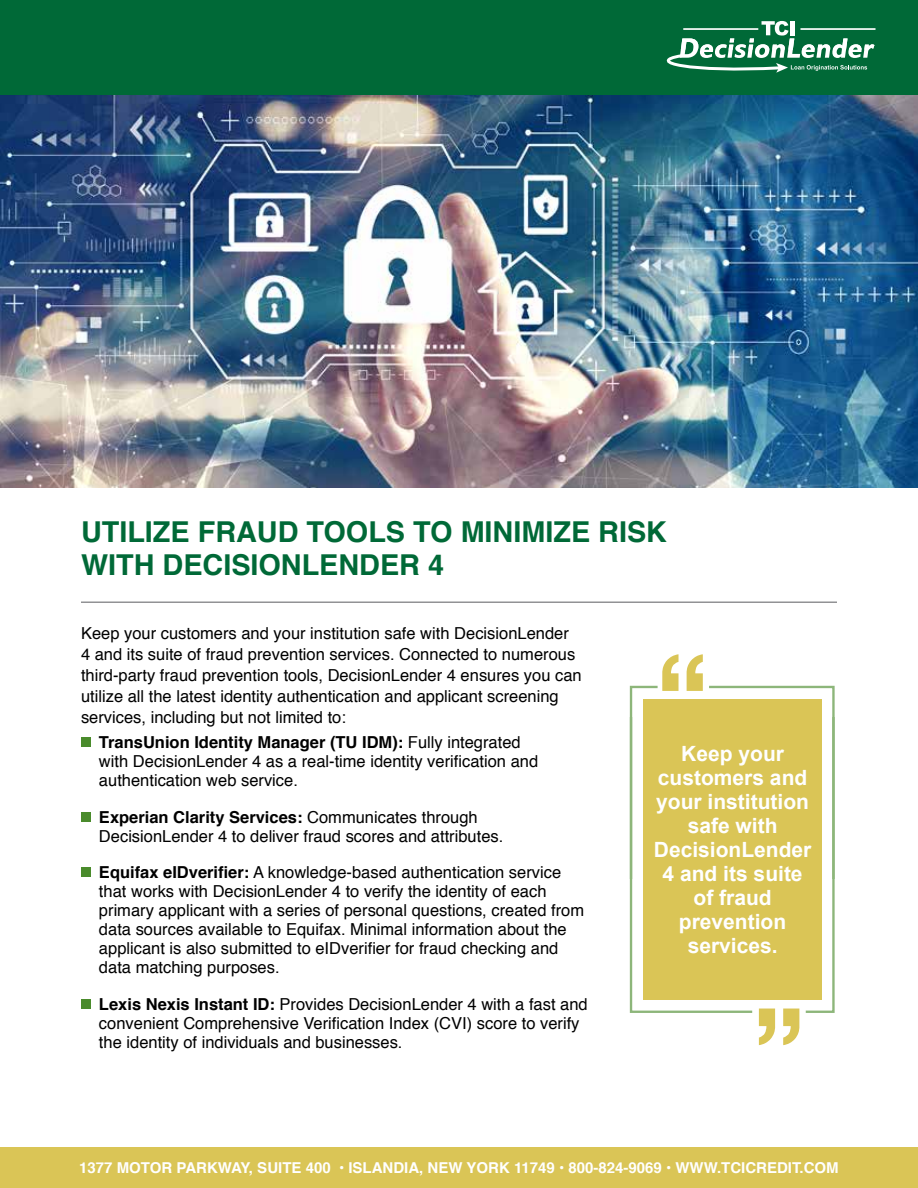
<style>
.page{position:relative;width:918px;height:1188px;background:#fff}
.page>*{position:absolute;margin:0;border:0;box-sizing:border-box;transform-origin:0 0}
.t1{font:700 28.8px/33.2px "Helvetica";color:#006937}
.t2{font:700 21px/24px "Arial";color:#fff;text-align:center}
.t3{font:16.5px/18.9px "Helvetica";color:#000}
.t4{font:700 15px "Helvetica";color:#fff}
.s1{font-weight:700}
</style>
<div class="page">
<img style="left:0;top:94px;width:918px;height:393px">
<div style="left:0;top:0;width:918px;height:94px;background:#006937"></div>
<div style="left:0;top:1147px;width:918px;height:41px;background:#dac556"></div>
<svg style="left:666px;top:21px;width:208px;height:52px"></svg>
<hr style="left:790px;top:21px;width:4px;height:14px;background:#fff">
<hr style="left:683px;top:28px;width:75px;height:2px;background:#fff">
<hr style="left:800px;top:28px;width:76px;height:2px;background:#fff">
<hr style="left:81px;top:602px;width:756px;height:1px;background:#6d6e71">
<div style="left:81px;top:738px;width:9px;height:9px;background:#4a8b2c"></div>
<div style="left:81px;top:812px;width:9px;height:9px;background:#4a8b2c"></div>
<div style="left:81px;top:868px;width:9px;height:9px;background:#4a8b2c"></div>
<div style="left:81px;top:999px;width:9px;height:9px;background:#4a8b2c"></div>
<svg style="left:629px;top:654px;width:206px;height:391px"></svg>
<div style="left:643px;top:699px;width:179px;height:180px;background:#dac556"></div>
<h1 class="t1" style="left:81px;top:515px;width:588px">UTILIZE FRAUD TOOLS TO MINIMIZE RISK<br>WITH DECISIONLENDER 4</h1>
<p class="t3" style="left:81px;top:623px;width:502px;line-height:21px">Keep your customers and your institution safe with DecisionLender 4 and its suite of fraud prevention services. Connected to numerous third-party fraud prevention tools, DecisionLender 4 ensures you can utilize all the latest identity authentication and applicant screening services, including but not limited to:</p>
<p class="t3" style="left:99px;top:734px;width:441px"><span class="s1">TransUnion Identity Manager (TU IDM):</span> Fully integrated with DecisionLender 4 as a real-time identity verification and authentication web service.</p>
<p class="t3" style="left:99px;top:808px;width:406px"><span class="s1">Experian Clarity Services:</span> Communicates through<br>DecisionLender 4 to deliver fraud scores and attributes.</p>
<p class="t3" style="left:99px;top:864px;width:487px"><span class="s1">Equifax eIDverifier:</span> A knowledge-based authentication service that works with DecisionLender 4 to verify the identity of each primary applicant with a series of personal questions, created from data sources available to Equifax. Minimal information about the applicant is also submitted to eIDverifier for fraud checking and data matching purposes.</p>
<p class="t3" style="left:99px;top:995px;width:490px"><span class="s1">Lexis Nexis Instant ID:</span> Provides DecisionLender 4 with a fast and convenient Comprehensive Verification Index (CVI) score to verify the identity of individuals and businesses.</p>
<p class="t2" style="left:654px;top:742px;width:159px">Keep your customers and your institution safe with<br>DecisionLender<br>4 and its suite of fraud prevention services.</p>
<p class="t4" style="left:79px;top:1156px;width:761px">1377 MOTOR PARKWAY, SUITE 400 • ISLANDIA, NEW YORK 11749 • 800-824-9069 • WWW.TCICREDIT.COM</p>
</div>
